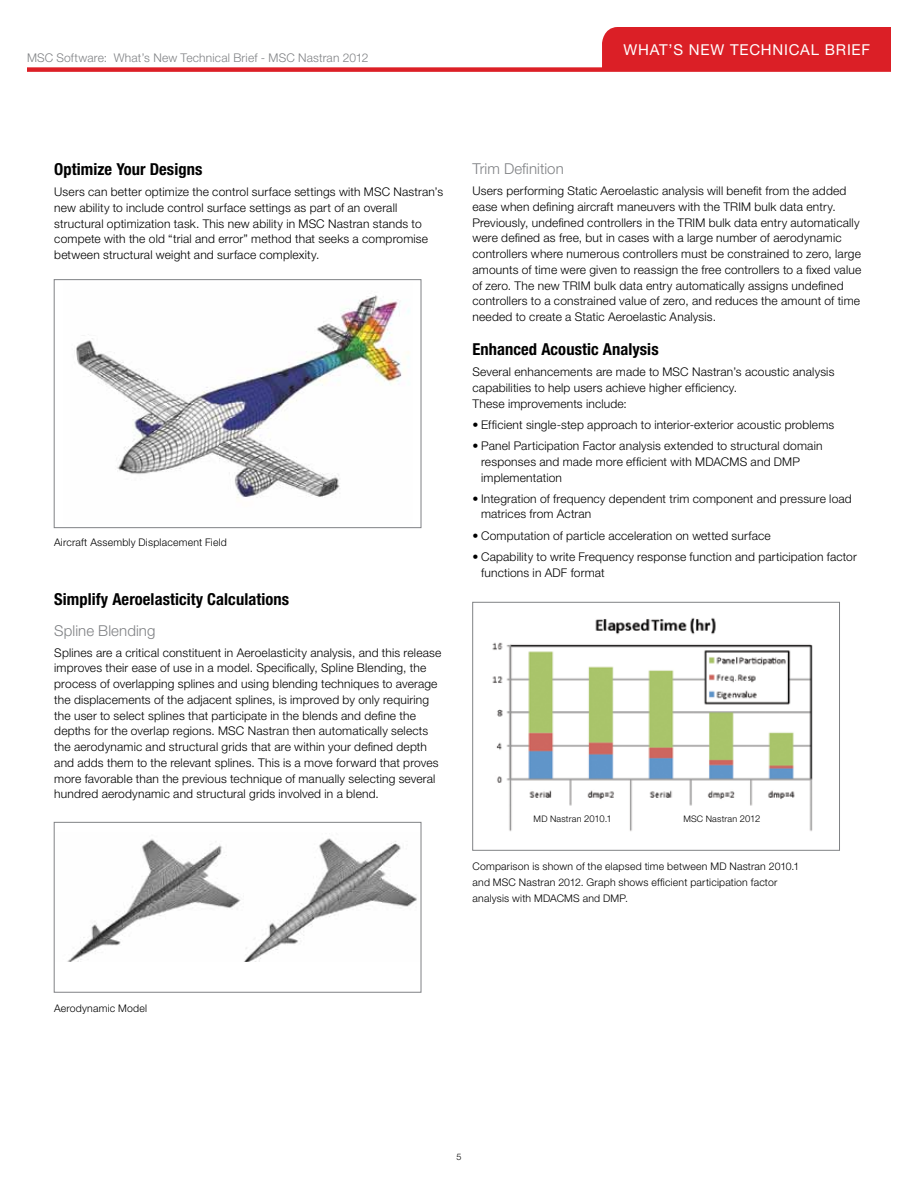
<style>
.page{position:relative;width:918px;height:1188px;background:#fff}
.page>*{position:absolute;margin:0;border:0;box-sizing:border-box;transform-origin:0 0}
.t1{font:700 condensed 16.5px "Helvetica Neue LT Pro";letter-spacing:.005em;color:#000}
.t2{font:300 15px "Helvetica Neue LT Pro";letter-spacing:.005em;color:#808285}
.t3{font:15px "Helvetica Neue LT Pro";letter-spacing:.05em;color:#fff}
.t4{font:300 12px/15.8px "Helvetica Neue LT Pro";letter-spacing:.015em;color:#000}
.t5{font:300 12px "Helvetica Neue LT Pro";letter-spacing:.015em;color:#808285}
.t6{font:300 10.5px/15.8px "Helvetica Neue LT Pro";letter-spacing:.02em;color:#000}
.t7{font:300 9px "Helvetica Neue LT Pro";letter-spacing:.02em;color:#000}
.s1{font-size:9.45px}
</style>
<div class="page">
<div style="left:27px;top:67px;width:864px;height:5px;background:#dc1f26"></div>
<div style="left:602px;top:27px;width:289px;height:40px;background:#db1f26"></div>
<img style="left:76px;top:295px;width:334px;height:203px">
<div style="left:54px;top:279px;width:367px;height:249px;border:1px solid #808285"></div>
<img style="left:68px;top:838px;width:349px;height:123px">
<div style="left:54px;top:822px;width:367px;height:170px;border:1px solid #808285"></div>
<img style="left:492px;top:618px;width:321px;height:214px">
<div style="left:472px;top:602px;width:368px;height:248px;border:1px solid #808285"></div>
<div style="left:533px;top:814px;width:82px;height:12px;background:#fff"></div>
<div style="left:679px;top:814px;width:82px;height:12px;background:#fff"></div>
<p class="t5" style="left:27px;top:50px;width:343px">MSC Software: What’s New Technical Brief - MSC Nastran 2012</p>
<p class="t3" style="left:623px;top:40px;width:248px">WHAT’S NEW TECHNICAL BRIEF</p>
<h1 class="t1" style="left:54px;top:159px;width:150px">Optimize Your Designs</h1>
<p class="t4" style="left:54px;top:184px;width:390px">Users can better optimize the control surface settings with MSC Nastran’s new ability to include control surface settings as part of an overall structural optimization task. This new ability in MSC Nastran stands to compete with the old “trial and error” method that seeks a compromise between structural weight and surface complexity.</p>
<p class="t6" style="left:54px;top:534px;width:174px">Aircraft Assembly Displacement Field</p>
<h1 class="t1" style="left:54px;top:589px;width:236px">Simplify Aeroelasticity Calculations</h1>
<p class="t2" style="left:54px;top:621px;width:103px">Spline Blending</p>
<p class="t4" style="left:54px;top:644px;width:389px">Splines are a critical constituent in Aeroelasticity analysis, and this release improves their ease of use in a model. Specifically, Spline Blending, the process of overlapping splines and using blending techniques to average the displacements of the adjacent splines, is improved by only requiring the user to select splines that participate in the blends and define the depths for the overlap regions. MSC Nastran then automatically selects the aerodynamic and structural grids that are within your defined depth and adds them to the relevant splines. This is a move forward that proves more favorable than the previous technique of manually selecting several hundred aerodynamic and structural grids involved in a blend.</p>
<p class="t2" style="left:472px;top:159px;width:93px">Trim Definition</p>
<p class="t4" style="left:472px;top:183px;width:390px">Users performing Static Aeroelastic analysis will benefit from the added ease when defining aircraft maneuvers with the TRIM bulk data entry.<br>Previously, undefined controllers in the TRIM bulk data entry automatically were defined as free, but in cases with a large number of aerodynamic controllers where numerous controllers must be constrained to zero, large amounts of time were given to reassign the free controllers to a fixed value of zero. The new TRIM bulk data entry automatically assigns undefined controllers to a constrained value of zero, and reduces the amount of time needed to create a Static Aeroelastic Analysis.</p>
<h1 class="t1" style="left:472px;top:339px;width:188px">Enhanced Acoustic Analysis</h1>
<p class="t4" style="left:472px;top:364px;width:363px">Several enhancements are made to MSC Nastran’s acoustic analysis capabilities to help users achieve higher efficiency.<br>These improvements include:</p>
<p class="t4" style="left:472px;top:417px;width:363px">• Efficient single-step approach to interior-exterior acoustic problems</p>
<p class="t4" style="left:481px;top:438px;width:343px;text-indent:-9px">• Panel Participation Factor analysis extended to structural domain responses and made more efficient with MDACMS and DMP implementation</p>
<p class="t4" style="left:481px;top:490px;width:372px;text-indent:-9px">• Integration of frequency dependent trim component and pressure load matrices from Actran</p>
<p class="t4" style="left:472px;top:527px;width:300px">• Computation of particle acceleration on wetted surface</p>
<p class="t4" style="left:481px;top:548px;width:377px;text-indent:-9px">• Capability to write Frequency response function and participation factor functions in ADF format</p>
<p class="t7" style="left:534px;top:814px;width:80px">MD Nastran <span class="s1">2010.1</span></p>
<p class="t7" style="left:683px;top:814px;width:78px">MSC Nastran <span class="s1">2012</span></p>
<p class="t6" style="left:472px;top:858px;width:328px">Comparison is shown of the elapsed time between MD Nastran 2010.1 and MSC Nastran 2012. Graph shows efficient participation factor analysis with MDACMS and DMP.</p>
<p class="t6" style="left:54px;top:1000px;width:95px">Aerodynamic Model</p>
<p class="t7" style="left:456px;top:1152px;width:7px">5</p>
</div>
